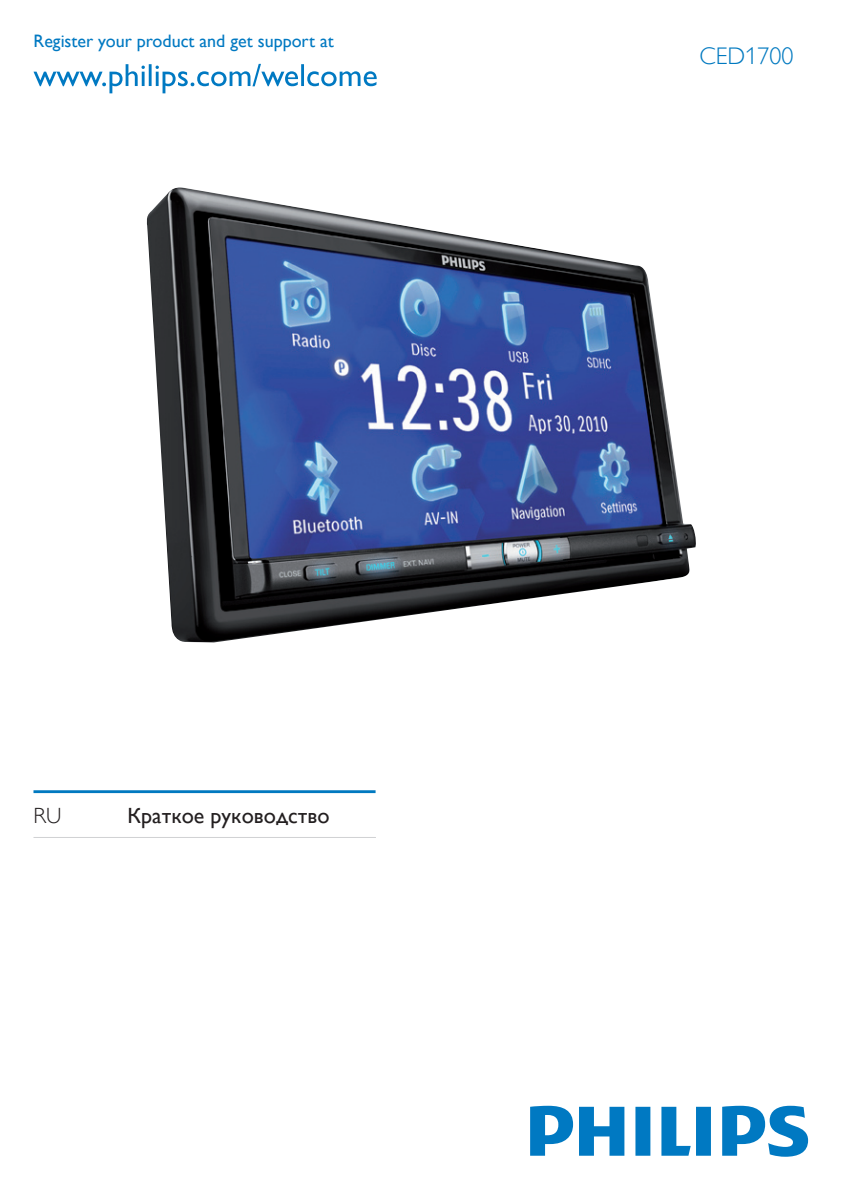
<style>
.page{position:relative;width:842px;height:1191px;background:#fff}
.page>*{position:absolute;margin:0;border:0;box-sizing:border-box;transform-origin:0 0}
.t1{font:24px "Gill Sans Alt One WGL Light";color:#0079c0}
.t2{font:22px "Gill Sans Alt One WGL";color:#231f20}
.t3{font:22px "Gill Sans Alt One WGL Light";color:#231f20}
.t4{font:18px "Gill Sans Alt One WGL";color:#0079c2}
</style>
<div class="page">
<svg style="left:33px;top:64px;width:344px;height:29px"></svg>
<svg style="left:530px;top:1105px;width:278px;height:51px"></svg>
<img style="left:146px;top:187px;width:550px;height:456px">
<hr style="left:33px;top:837px;width:343px;height:1px;background:#d1d2d4">
<hr style="left:33px;top:790px;width:343px;height:3px;background:#0079c0">
<p class="t4" style="left:33px;top:29px;width:302px">Register your product and get support at</p>
<p class="t3" style="left:33px;top:801px;width:29px">RU</p>
<p class="t2" style="left:127px;top:800px;width:204px">Краткое руководство</p>
<h1 class="t1" style="left:700px;top:40px;width:95px">CED1700</h1>
</div>
